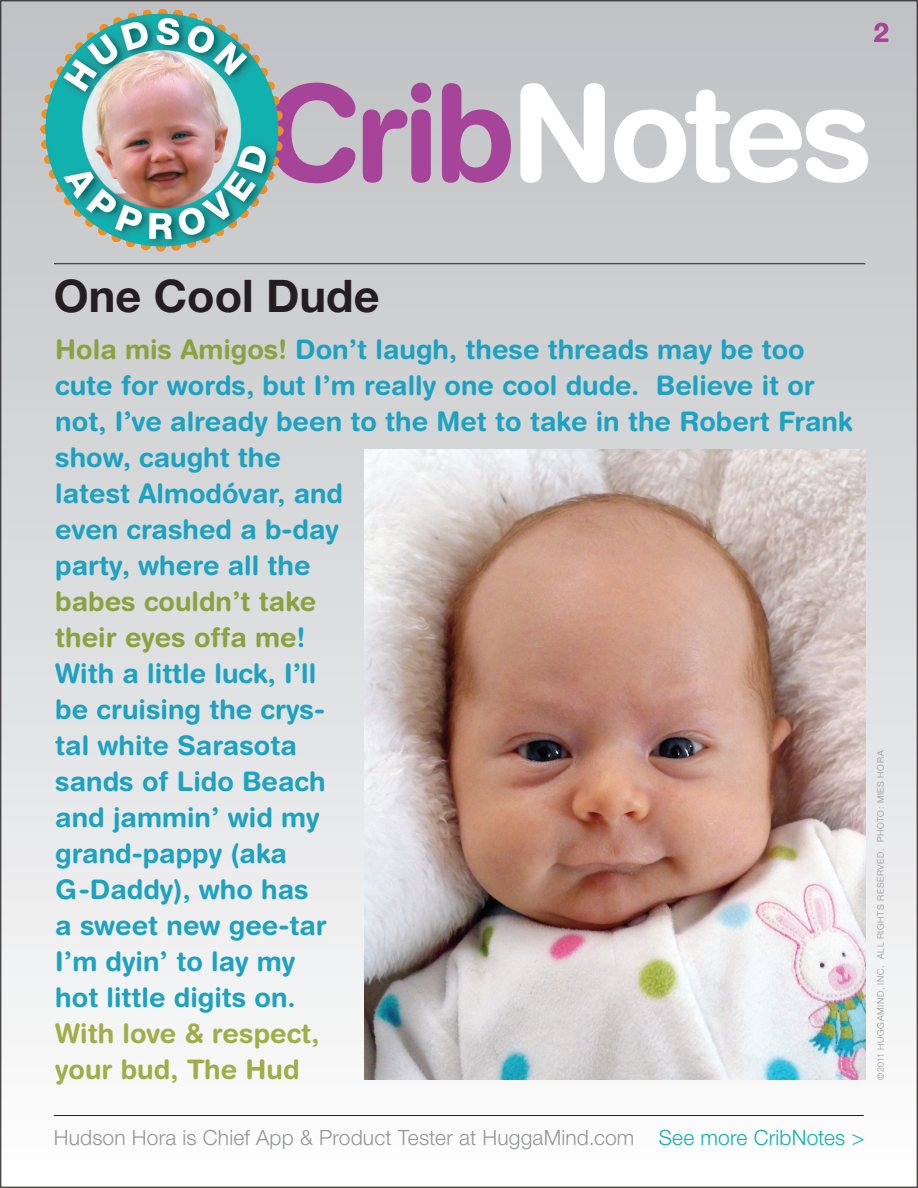
<style>
.page{position:relative;width:918px;height:1188px;background:#fff}
.page>*{position:absolute;margin:0;border:0;box-sizing:border-box;transform-origin:0 0}
.t1{font:700 133.5px "Helvetica Rounded";letter-spacing:-.04em;color:#fff}
.t2{font:700 45px "Helvetica Neue";color:#231f20}
.t3{font:700 27px/36px "Helvetica Rounded";color:#1da2c1}
.t4{font:700 27px/36px "Helvetica Rounded";color:#9fae47}
.t5{font:700 27px "Helvetica Neue";color:#a54499}
.t6{font:300 21px "Helvetica Neue";letter-spacing:.005em;color:#939598}
.t7{font:300 9px "Helvetica Neue";letter-spacing:.07em;color:#939598}
.s1{color:#a54499}
.s2{color:#8ca241}
.s3{color:#0fb1af}
</style>
<div class="page">
<div style="left:0;top:0;width:918px;height:1188px;background:linear-gradient(to bottom,#bec0c2,#fcfcfd)"></div>
<hr style="left:54px;top:1115px;width:810px;height:1px;background:#231f20">
<hr style="left:54px;top:263px;width:811px;height:1px;background:#231f20">
<img style="left:40px;top:9px;width:243px;height:243px">
<img style="left:364px;top:449px;width:501px;height:630px">
<p class="t5" style="left:874px;top:16px;width:17px">2</p>
<h1 class="t1" style="left:262px;top:52px;width:612px"><span class="s1">Crib</span>Notes</h1>
<h2 class="t2" style="left:54px;top:268px;width:327px">One Cool Dude</h2>
<p class="t3" style="left:55px;top:331px;width:799px"><span class="s2">Hola mis Amigos!</span> Don’t laugh, these threads may be too cute for words, but I’m really one cool dude. Believe it or not, I’ve already been to the Met to take in the Robert Frank show, caught the<br>latest Almodóvar, and<br>even crashed a b-day<br>party, where all the</p>
<p class="t3" style="left:55px;top:583px;width:273px"><span class="s2">babes couldn’t take their eyes offa me</span>!<br>With a little luck, I’ll be cruising the crys&shy;tal white Sarasota sands of Lido Beach and jammin’ wid my grand-pappy (aka<br>G-Daddy), who has a sweet new gee-tar<br>I’m dyin’ to lay my hot little digits on.</p>
<p class="t4" style="left:55px;top:1014px;width:266px">With love &amp; respect, your bud, The Hud</p>
<p class="t7" style="left:875px;top:1080px;width:330px;rotate:-90deg">©2011 HuggaMin d, Inc. All rights reserved. Photo: Mies Hora</p>
<p class="t6" style="left:54px;top:1125px;width:812px">Hudson Hora is Chief App &amp; Product Tester at HuggaMind.com <span class="s3">See more CribNotes &gt;</span></p>
</div>
